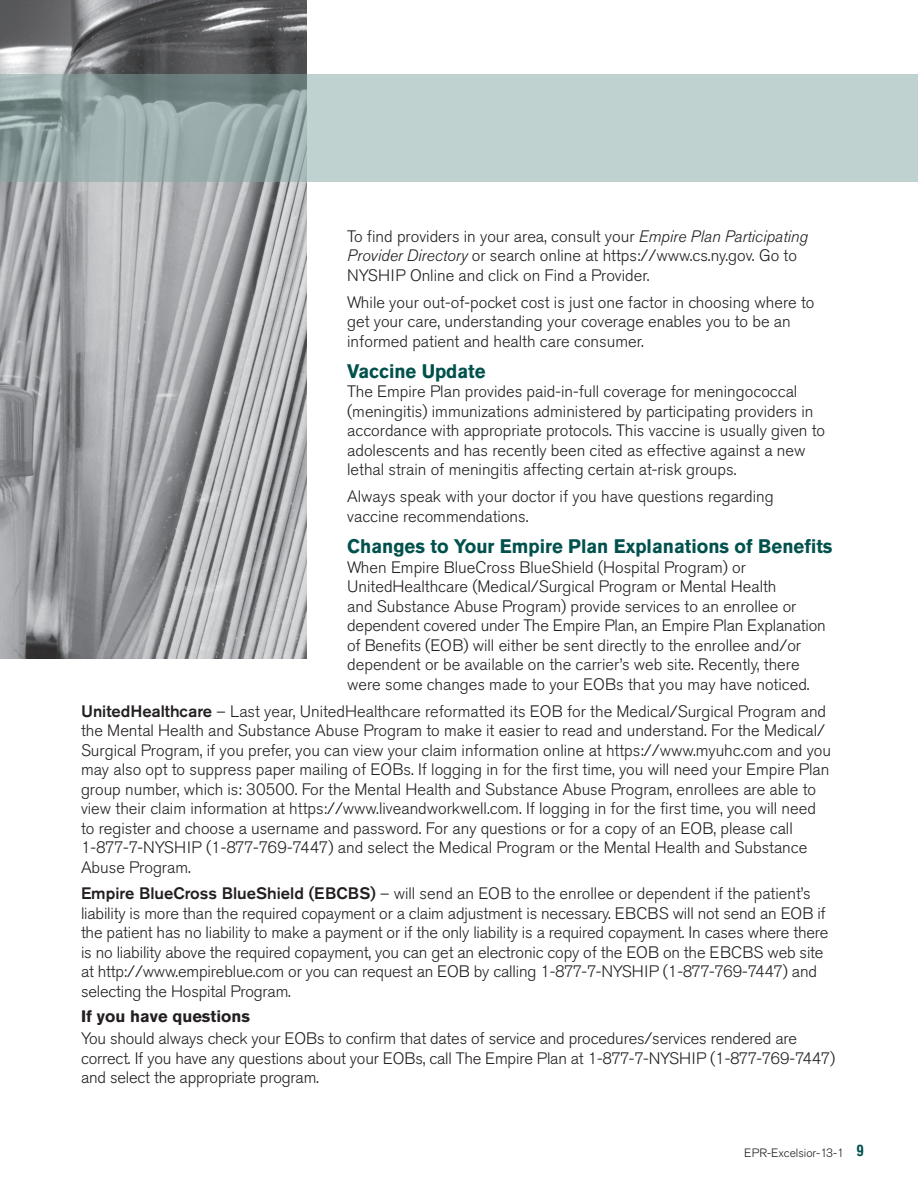
<style>
.page{position:relative;width:918px;height:1188px;background:#fff}
.page>*{position:absolute;margin:0;border:0;box-sizing:border-box;transform-origin:0 0}
.Body_Heads{font:700 19.5px "Akzidenz Grotesk Std";color:#00514d;scale:.95 1}
.body{font:300 16.5px/19.5px "Akzidenz Grotesk Std";color:#231f20}
.small_subhead_11pt_b{font:700 16.5px "Akzidenz Grotesk Std";color:#231f20}
.t1{font:300 12px "Akzidenz Grotesk Std";color:#231f20}
.s1{font-style:italic}
.s2{font-weight:500}
.s3{font-family:"Swiss 721 BT";font-weight:700;font-stretch:condensed;font-size:15px;color:#00514d}
</style>
<div class="page">
<img style="left:0;top:0;width:307px;height:659px">
<svg style="left:0;top:74px;width:918px;height:108px;fill:#c0d2d0"></svg>
<p class="body" style="left:347px;top:227px;width:462px">To find providers in your area, consult your <span class="s1">Empire Plan Participating<br>Provider Directory</span> or search online at https://www.cs.ny.gov. Go to<br>NYSHIP Online and click on Find a Provider.</p>
<p class="body" style="left:347px;top:293px;width:469px">While your out-of-pocket cost is just one factor in choosing where to get your care, understanding your coverage enables you to be an informed patient and health care consumer.</p>
<p class="Body_Heads" style="left:347px;top:360px;width:147px">Vaccine Update</p>
<p class="body" style="left:347px;top:382px;width:480px">The Empire Plan provides paid-in-full coverage for meningococcal (meningitis) immunizations administered by participating providers in accordance with appropriate protocols. This vaccine is usually given to adolescents and has recently been cited as effective against a new lethal strain of meningitis affecting certain at-risk groups.</p>
<p class="body" style="left:347px;top:487px;width:428px">Always speak with your doctor if you have questions regarding vaccine recommendations.</p>
<p class="Body_Heads" style="left:347px;top:535px;width:512px">Changes to Your Empire Plan Explanations of Benefits</p>
<p class="body" style="left:347px;top:557px;width:480px">When Empire BlueCross BlueShield (Hospital Program) or UnitedHealthcare (Medical/Surgical Program or Mental Health<br>and Substance Abuse Program) provide services to an enrollee or dependent covered under The Empire Plan, an Empire Plan Explanation of Benefits (EOB) will either be sent directly to the enrollee and/or dependent or be available on the carrier’s web site. Recently, there were some changes made to your EOBs that you may have noticed.</p>
<p class="body" style="left:81px;top:701px;width:752px"><span class="s2">UnitedHealthcare</span> – Last year, UnitedHealthcare reformatted its EOB for the Medical/Surgical Program and the Mental Health and Substance Abuse Program to make it easier to read and understand. For the Medical/ Surgical Program, if you prefer, you can view your claim information online at https://www.myuhc.com and you may also opt to suppress paper mailing of EOBs. If logging in for the first time, you will need your Empire Plan group number, which is: 30500. For the Mental Health and Substance Abuse Program, enrollees are able to view their claim information at https://www.liveandworkwell.com. If logging in for the first time, you will need to register and choose a username and password. For any questions or for a copy of an EOB, please call 1-877-7-NYSHIP (1-877-769-7447) and select the Medical Program or the Mental Health and Substance Abuse Program.</p>
<p class="body" style="left:81px;top:884px;width:749px"><span class="s2">Empire BlueCross BlueShield (EBCBS)</span> – will send an EOB to the enrollee or dependent if the patient’s liability is more than the required copayment or a claim adjustment is necessary. EBCBS will not send an EOB if the patient has no liability to make a payment or if the only liability is a required copayment. In cases where there is no liability above the required copayment, you can get an electronic copy of the EOB on the EBCBS web site at http://www.empireblue.com or you can request an EOB by calling 1-877-7-NYSHIP (1-877-769-7447) and selecting the Hospital Program.</p>
<p class="small_subhead_11pt_b" style="left:81px;top:1007px;width:171px">If you have questions</p>
<p class="body" style="left:81px;top:1029px;width:756px">You should always check your EOBs to confirm that dates of service and procedures/services rendered are correct. If you have any questions about your EOBs, call The Empire Plan at 1-877-7-NYSHIP (1-877-769-7447) and select the appropriate program.</p>
<p class="t1" style="left:744px;top:1146px;width:121px">EPR-Excelsior-13-1 <span class="s3">9</span></p>
</div>
